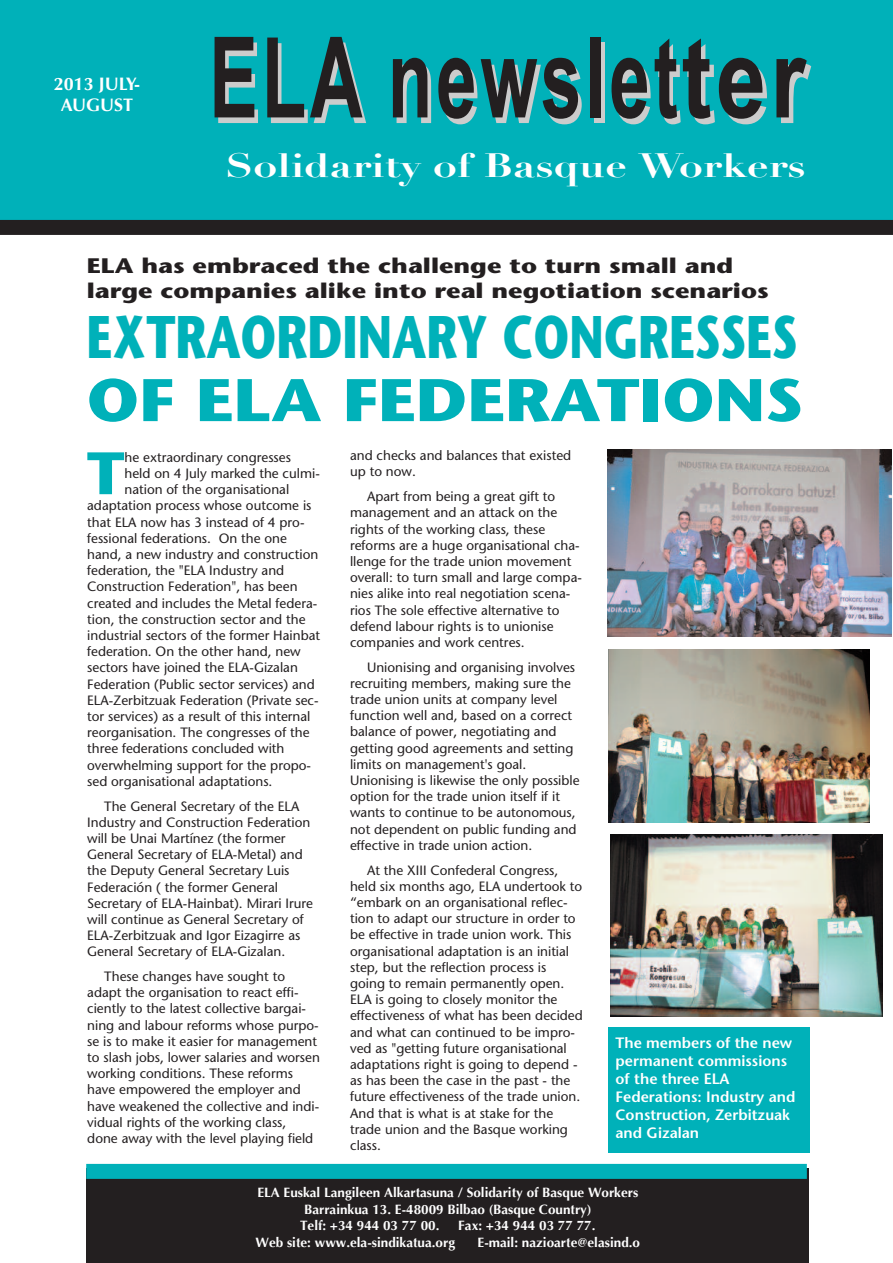
<style>
.page{position:relative;width:893px;height:1263px;background:#fff}
.page>*{position:absolute;margin:0;border:0;box-sizing:border-box;transform-origin:0 0}
.t1{font:700 112.5px "Arial";letter-spacing:.05em;color:#ccc;scale:.65 1}
.t2{font:700 60px/63px "Stone Sans";color:#00b1b9;scale:.77 1}
.t3{font:700 59.7px "Stone Sans";color:#00b1b9}
.t4{font:700 33px "Didot";color:#fff;scale:1.3 1}
.t5{font:700 21px/25.2px "Stone Sans";color:#231f20;scale:1.2 1}
.t6{font:700 18px/21px "Optima";color:#fff;text-align:center}
.t7{font:600 15px/18px "Stone Sans";color:#fff}
.t8{font:13.5px/16.2px "Stone Sans";color:#231f20}
.t9{font:700 13.5px/16.5px "Optima";color:#fff}
.s1{color:#231f20}
</style>
<div class="page">
<div style="left:0;top:0;width:893px;height:220px;background:#00b1b9"></div>
<div style="left:87px;top:1168px;width:722px;height:95px;background:#231f20"></div>
<div style="left:86px;top:1164px;width:721px;height:15px;background:#00b1b9"></div>
<div style="left:0;top:220px;width:893px;height:15px;background:#231f20"></div>
<img style="left:607px;top:449px;width:284px;height:188px">
<img style="left:608px;top:649px;width:261px;height:173px">
<img style="left:610px;top:835px;width:273px;height:181px">
<div style="left:608px;top:1027px;width:201px;height:125px;background:#00b1b9"></div>
<h3 class="t6" style="left:54px;top:73px;width:88px">2013 JULY-<br>AUGUST</h3>
<h1 class="t1" style="left:213px;top:21px;width:913px">ELA newslet<span class="s1">ter</span></h1>
<h3 class="t4" style="left:226px;top:145px;width:448px">Solidarity of Basque Workers</h3>
<h3 class="t5" style="left:87px;top:255px;width:570px">ELA has embraced the challenge to turn small and large companies alike into real negotiation scenarios</h3>
<h2 class="t2" style="left:87px;top:312px;width:932px">EXTRAORDINARY CONGRESSES<br>OF ELA FEDERATIONS</h2>
<h3 class="t3" style="left:87px;top:450px;width:39px">T</h3>
<p class="t8" style="left:125px;top:450px;width:168px">he extraordinary congresses</p>
<p class="t8" style="left:125px;top:467px;width:197px">held on 4 July marked the culmi-</p>
<p class="t8" style="left:125px;top:483px;width:166px">nation of the organisational</p>
<p class="t8" style="left:87px;top:499px;width:226px">adaptation process whose outcome is</p>
<p class="t8" style="left:87px;top:515px;width:219px">that ELA now has 3 instead of 4 pro-</p>
<p class="t8" style="left:87px;top:531px;width:201px">fessional federations. On the one</p>
<p class="t8" style="left:87px;top:548px;width:233px">hand, a new industry and construction</p>
<p class="t8" style="left:87px;top:564px;width:199px">federation, the "ELA Industry and</p>
<p class="t8" style="left:87px;top:580px;width:212px">Construction Federation", has been</p>
<p class="t8" style="left:87px;top:596px;width:232px">created and includes the Metal federa-</p>
<p class="t8" style="left:87px;top:612px;width:220px">tion, the construction sector and the</p>
<p class="t8" style="left:87px;top:629px;width:234px">industrial sectors of the former Hainbat</p>
<p class="t8" style="left:87px;top:645px;width:215px">federation. On the other hand, new</p>
<p class="t8" style="left:87px;top:661px;width:212px">sectors have joined the ELA-Gizalan</p>
<p class="t8" style="left:87px;top:677px;width:229px">Federation (Public sector services) and</p>
<p class="t8" style="left:87px;top:693px;width:233px">ELA-Zerbitzuak Federation (Private sec-</p>
<p class="t8" style="left:87px;top:710px;width:225px">tor services) as a result of this internal</p>
<p class="t8" style="left:87px;top:726px;width:224px">reorganisation. The congresses of the</p>
<p class="t8" style="left:87px;top:742px;width:199px">three federations concluded with</p>
<p class="t8" style="left:87px;top:758px;width:225px">overwhelming support for the propo-</p>
<p class="t8" style="left:87px;top:774px;width:187px">sed organisational adaptations.</p>
<p class="t8" style="left:87px;top:799px;width:227px;text-indent:17px">The General Secretary of the ELA Industry and Construction Federation will be Unai Martínez (the former General Secretary of ELA-Metal) and the Deputy General Secretary Luis Federación ( the former General Secretary of ELA-Hainbat). Mirari Irure will continue as General Secretary of ELA-Zerbitzuak and Igor Eizagirre as General Secretary of ELA-Gizalan.</p>
<p class="t8" style="left:87px;top:970px;width:234px;text-indent:17px">These changes have sought to adapt the organisation to react effi&shy;ciently to the latest collective bargai&shy;ning and labour reforms whose purpo&shy;se is to make it easier for management to slash jobs, lower salaries and worsen working conditions. These reforms have empowered the employer and have weakened the collective and indi&shy;vidual rights of the working class, done away with the level playing field</p>
<p class="t8" style="left:350px;top:449px;width:223px">and checks and balances that existed up to now.</p>
<p class="t8" style="left:350px;top:490px;width:233px;text-indent:17px">Apart from being a great gift to management and an attack on the rights of the working class, these reforms are a huge organisational cha&shy;llenge for the trade union movement overall: to turn small and large compa&shy;nies alike into real negotiation scena&shy;rios The sole effective alternative to defend labour rights is to unionise companies and work centres.</p>
<p class="t8" style="left:350px;top:660px;width:231px;text-indent:17px">Unionising and organising involves recruiting members, making sure the trade union units at company level function well and, based on a correct balance of power, negotiating and getting good agreements and setting limits on management's goal.<br>Unionising is likewise the only possible option for the trade union itself if it wants to continue to be autonomous, not dependent on public funding and effective in trade union action.</p>
<p class="t8" style="left:350px;top:863px;width:234px;text-indent:17px">At the XIII Confederal Congress, held six months ago, ELA undertook to “embark on an organisational reflec&shy;tion to adapt our structure in order to be effective in trade union work. This organisational adaptation is an initial step, but the reflection process is going to remain permanently open.<br>ELA is going to closely monitor the effectiveness of what has been decided and what can continued to be impro&shy;ved as "getting future organisational adaptations right is going to depend - as has been the case in the past - the future effectiveness of the trade union.<br>And that is what is at stake for the trade union and the Basque working class.</p>
<p class="t7" style="left:616px;top:1036px;width:181px">The members of the new permanent commissions of the three ELA<br>Federations: Industry and<br>Construction, Zerbitzuak and Gizalan</p>
<p class="t9" style="left:300px;top:1184px;width:340px;text-indent:-43px">ELA Euskal Langileen Alkartasuna / Solidarity of Basque Workers<br>Barrainkua 13. E-48009 Bilbao (Basque Country)<br>Telf: +34 944 03 77 00.</p>
<p class="t9" style="left:458px;top:1217px;width:139px">Fax: +34 944 03 77 77.</p>
<p class="t9" style="left:256px;top:1234px;width:201px">Web site: www.ela-sindikatua.org</p>
<p class="t9" style="left:478px;top:1234px;width:164px">E-mail: nazioarte@elasind.o</p>
</div>
